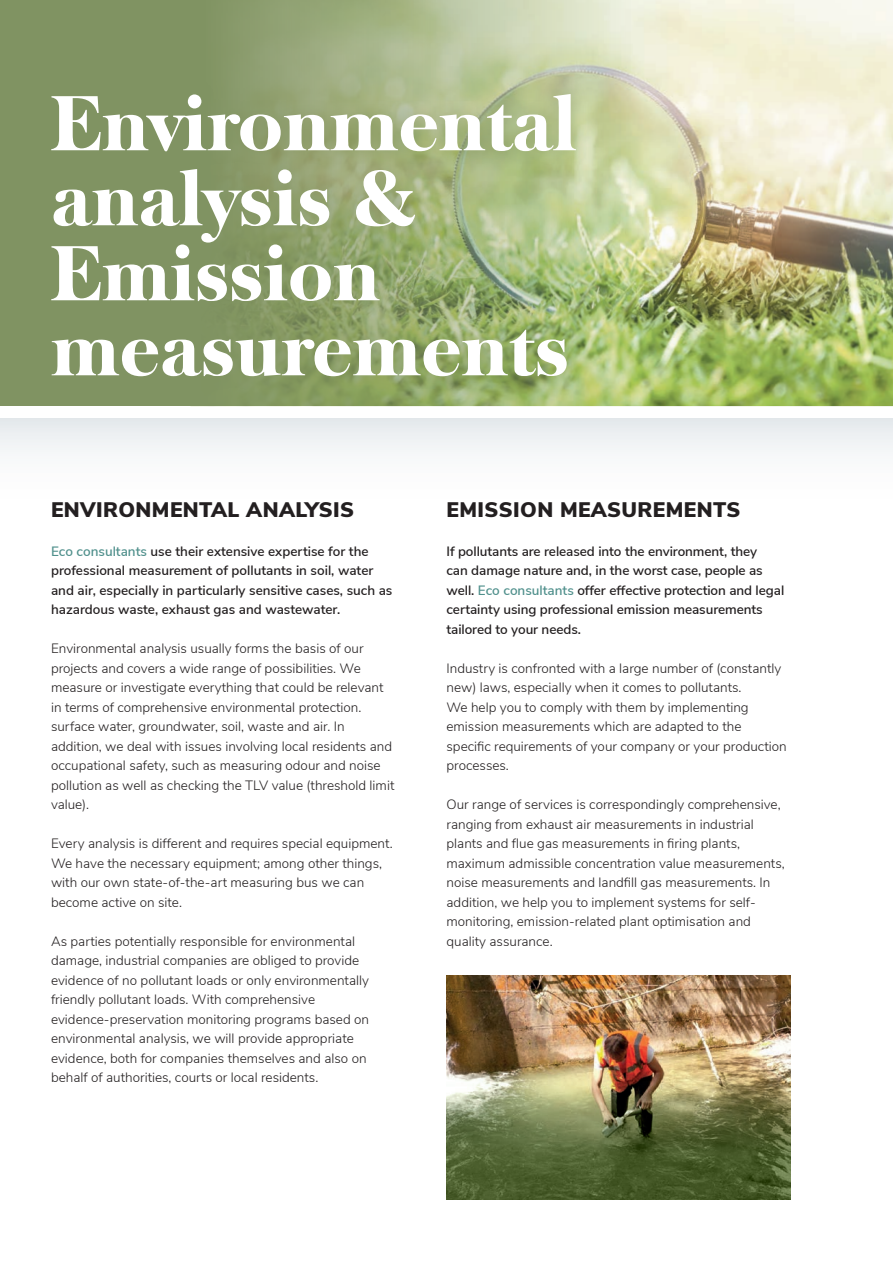
<style>
.page{position:relative;width:893px;height:1263px;background:#fff}
.page>*{position:absolute;margin:0;border:0;box-sizing:border-box;transform-origin:0 0}
.t1{font:800 75px/75px "Baskerville";color:#fff}
.t2{font:900 21px "Nunito Sans";letter-spacing:.02em;color:#231f20}
.t3{font:300 13.5px/19.5px "Nunito Sans";color:#231f20}
.t4{font:600 13.5px/19.5px "Nunito Sans";letter-spacing:-.005em;color:#231f20}
.s1{color:#50908c}
</style>
<div class="page">
<div style="left:0;top:418px;width:893px;height:103px;background:linear-gradient(to bottom,#eaedf0,#fff)"></div>
<img style="left:631px;top:0;width:262px;height:406px">
<img style="left:446px;top:975px;width:345px;height:87px">
<svg style="left:0;top:0;width:631px;height:406px;background:#9faf7f"></svg>
<img style="left:446px;top:1062px;width:345px;height:137px">
<div style="left:38px;top:80px;width:551px;height:311px;background:#809362;opacity:.6"></div>
<h1 class="t1" style="left:51px;top:89px;width:527px">Environmental analysis &amp;<br>Emission measurements</h1>
<h2 class="t2" style="left:51px;top:494px;width:305px">ENVIRONMENTAL ANALYSIS</h2>
<p class="t4" style="left:51px;top:540px;width:343px"><span class="s1">Eco consultants</span> use their extensive expertise for the professional measurement of pollutants in soil, water and air, especially in particularly sensitive cases, such as hazardous waste, exhaust gas and wastewater.</p>
<p class="t3" style="left:51px;top:638px;width:345px">Environmental analysis usually forms the basis of our projects and covers a wide range of possibilities. We measure or investigate everything that could be relevant in terms of comprehensive environmental protection. surface water, groundwater, soil, waste and air. In addition, we deal with issues involving local residents and occupational safety, such as measuring odour and noise pollution as well as checking the TLV value (threshold limit value).</p>
<p class="t3" style="left:51px;top:833px;width:343px">Every analysis is different and requires special equipment.<br>We have the necessary equipment; among other things, with our own state-of-the-art measuring bus we can become active on site.</p>
<p class="t3" style="left:51px;top:930px;width:320px">As parties potentially responsible for environmental damage, industrial companies are obliged to provide evidence of no pollutant loads or only environmentally friendly pollutant loads. With comprehensive evidence-preservation monitoring programs based on environmental analysis, we will provide appropriate evidence, both for companies themselves and also on behalf of authorities, courts or local residents.</p>
<h2 class="t2" style="left:446px;top:494px;width:295px">EMISSION MEASUREMENTS</h2>
<p class="t4" style="left:446px;top:540px;width:339px">If pollutants are released into the environment, they<br>can damage nature and, in the worst case, people as well. <span class="s1">Eco consultants</span> offer effective protection and legal certainty using professional emission measurements tailored to your needs.</p>
<p class="t3" style="left:446px;top:657px;width:342px">Industry is confronted with a large number of (constantly new) laws, especially when it comes to pollutants.<br>We help you to comply with them by implementing emission measurements which are adapted to the specific requirements of your company or your production processes.</p>
<p class="t3" style="left:446px;top:794px;width:340px">Our range of services is correspondingly comprehensive, ranging from exhaust air measurements in industrial plants and flue gas measurements in firing plants, maximum admissible concentration value measurements, noise measurements and landfill gas measurements. In addition, we help you to implement systems for self&shy;monitoring, emission-related plant optimisation and quality assurance.</p>
</div>
